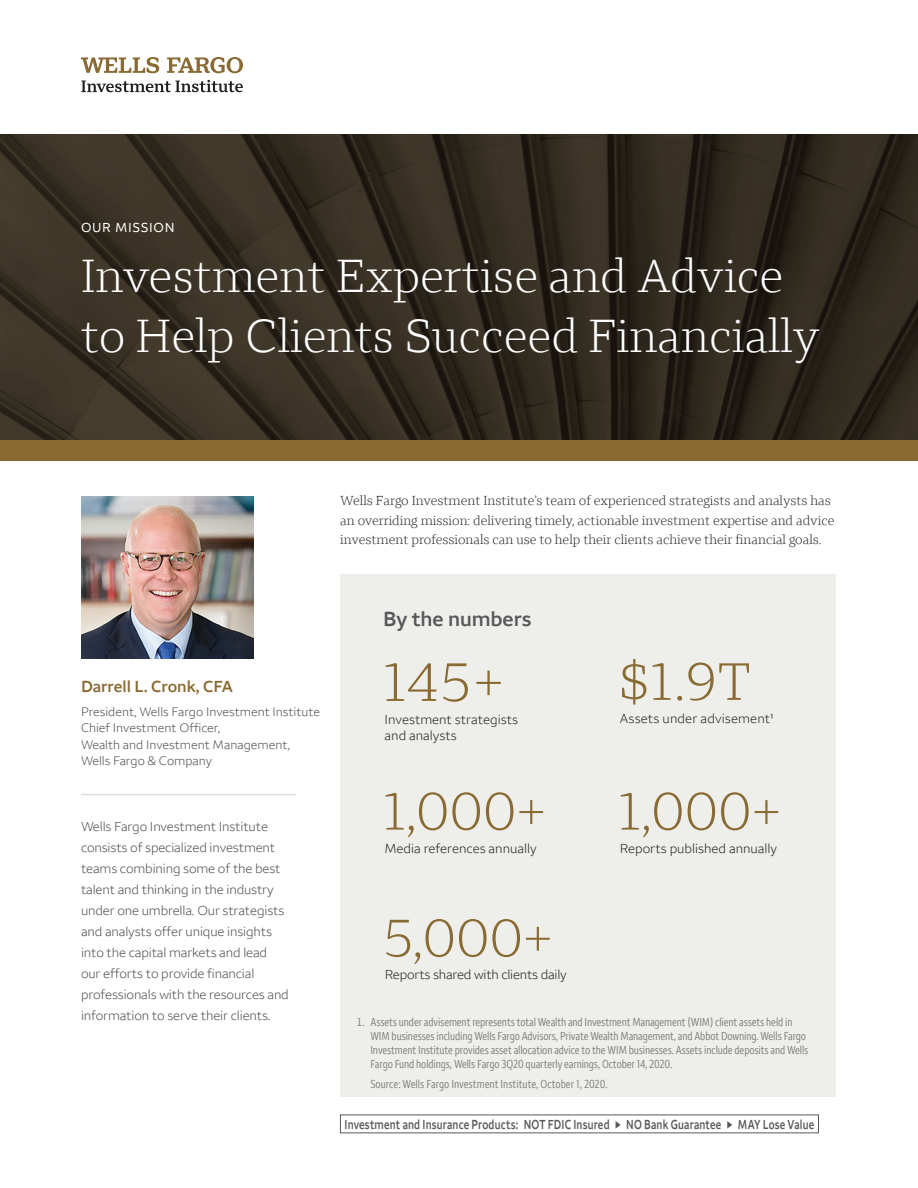
<style>
.page{position:relative;width:918px;height:1188px;background:#fff}
.page>*{position:absolute;margin:0;border:0;box-sizing:border-box;transform-origin:0 0}
.t1{font:300 55.5px "Wells Fargo Serif";color:#896a32}
.t2{font:300 54px "Wells Fargo Serif";letter-spacing:-.03em;color:#896a32}
.t3{font:300 48px/60px "Wells Fargo Serif";color:#fff}
.t4{font:600 21px "Wells Fargo Sans";letter-spacing:-.005em;color:#57585a}
.t5{font:600 16.5px "Wells Fargo Sans";color:#896a32}
.t6{font:300 13.5px/21px "Wells Fargo Sans";letter-spacing:-.01em;color:#4c4b46}
.t7{font:300 13.5px/19.5px "Wells Fargo Serif";color:#231f20}
.t8{font:300 13.5px/16.2px "Wells Fargo Sans";color:#231f20}
.t9{font:600 13.5px "Wells Fargo Sans";letter-spacing:.015em;color:#57585a;scale:.77 1}
.t10{font:13.5px "Wells Fargo Sans";letter-spacing:.05em;color:#fff}
.t11{font:300 12.75px/16.5px "Wells Fargo Sans";color:#4c4b46}
.t12{font:condensed 12px/13.8px "Wells Fargo Sans";letter-spacing:-.01em;color:#82827d}
</style>
<div class="page">
<div style="left:340px;top:575px;width:496px;height:522px;background:#eeeeeb"></div>
<hr style="left:81px;top:794px;width:215px;height:1px;background:#deded8">
<svg style="left:81px;top:80px;width:162px;height:12px"></svg>
<svg style="left:167px;top:57px;width:76px;height:16px"></svg>
<svg style="left:81px;top:57px;width:78px;height:16px"></svg>
<svg style="left:0;top:134px;width:918px;height:307px;background:#322b20"></svg>
<div style="left:0;top:441px;width:918px;height:20px;background:#896a32"></div>
<img style="left:81px;top:497px;width:172px;height:162px">
<p class="t10" style="left:81px;top:220px;width:95px">OUR MISSION</p>
<h1 class="t3" style="left:81px;top:246px;width:740px">Investment Expertise and Advice to Help Clients Succeed Financially</h1>
<p class="t7" style="left:340px;top:491px;width:496px">Wells Fargo Investment Institute’s team of experienced strategists and analysts has an overriding mission: delivering timely, actionable investment expertise and advice investment professionals can use to help their clients achieve their financial goals.</p>
<p class="t5" style="left:81px;top:677px;width:154px">Darrell L. Cronk, CFA</p>
<p class="t11" style="left:81px;top:703px;width:241px">President, Wells Fargo Investment Institute<br>Chief Investment Officer,<br>Wealth and Investment Management,<br>Wells Fargo &amp; Company</p>
<p class="t6" style="left:81px;top:816px;width:209px">Wells Fargo Investment Institute consists of specialized investment teams combining some of the best talent and thinking in the industry under one umbrella. Our strategists and analysts offer unique insights into the capital markets and lead our efforts to provide financial professionals with the resources and information to serve their clients.</p>
<h2 class="t4" style="left:383px;top:606px;width:150px">By the numbers</h2>
<p class="t1" style="left:382px;top:649px;width:124px">145+</p>
<p class="t8" style="left:385px;top:711px;width:135px">Investment strategists and analysts</p>
<p class="t2" style="left:382px;top:779px;width:166px">1,000+</p>
<p class="t8" style="left:385px;top:840px;width:154px">Media references annually</p>
<p class="t2" style="left:618px;top:650px;width:134px">$1.9T</p>
<p class="t8" style="left:620px;top:710px;width:155px">Assets under advisement1</p>
<p class="t2" style="left:618px;top:779px;width:166px">1,000+</p>
<p class="t8" style="left:620px;top:840px;width:159px">Reports published annually</p>
<p class="t2" style="left:383px;top:906px;width:173px">5,000+</p>
<p class="t8" style="left:385px;top:967px;width:183px">Reports shared with clients daily</p>
<p class="t12" style="left:370px;top:1015px;width:439px;text-indent:-14px">1. Assets under advisement represents total Wealth and Investment Management (WIM) client assets held in<br>WIM businesses including Wells Fargo Advisors, Private Wealth Management, and Abbot Downing. Wells Fargo<br>Investment Institute provides asset allocation advice to the WIM businesses. Assets include deposits and Wells</p>
<p class="t12" style="left:370px;top:1057px;width:303px">Fargo Fund holdings, Wells Fargo 3Q20 quarterly earnings, October 14, 2020.</p>
<p class="t12" style="left:370px;top:1077px;width:239px">Source: Wells Fargo Investment Institute, October 1, 2020.</p>
<p class="t9" style="left:345px;top:1116px;width:612px">Investment and Insurance Products: NOT FDIC Insured ◆ NO Bank Guarantee ◆ MAY Lose Value</p>
</div>
